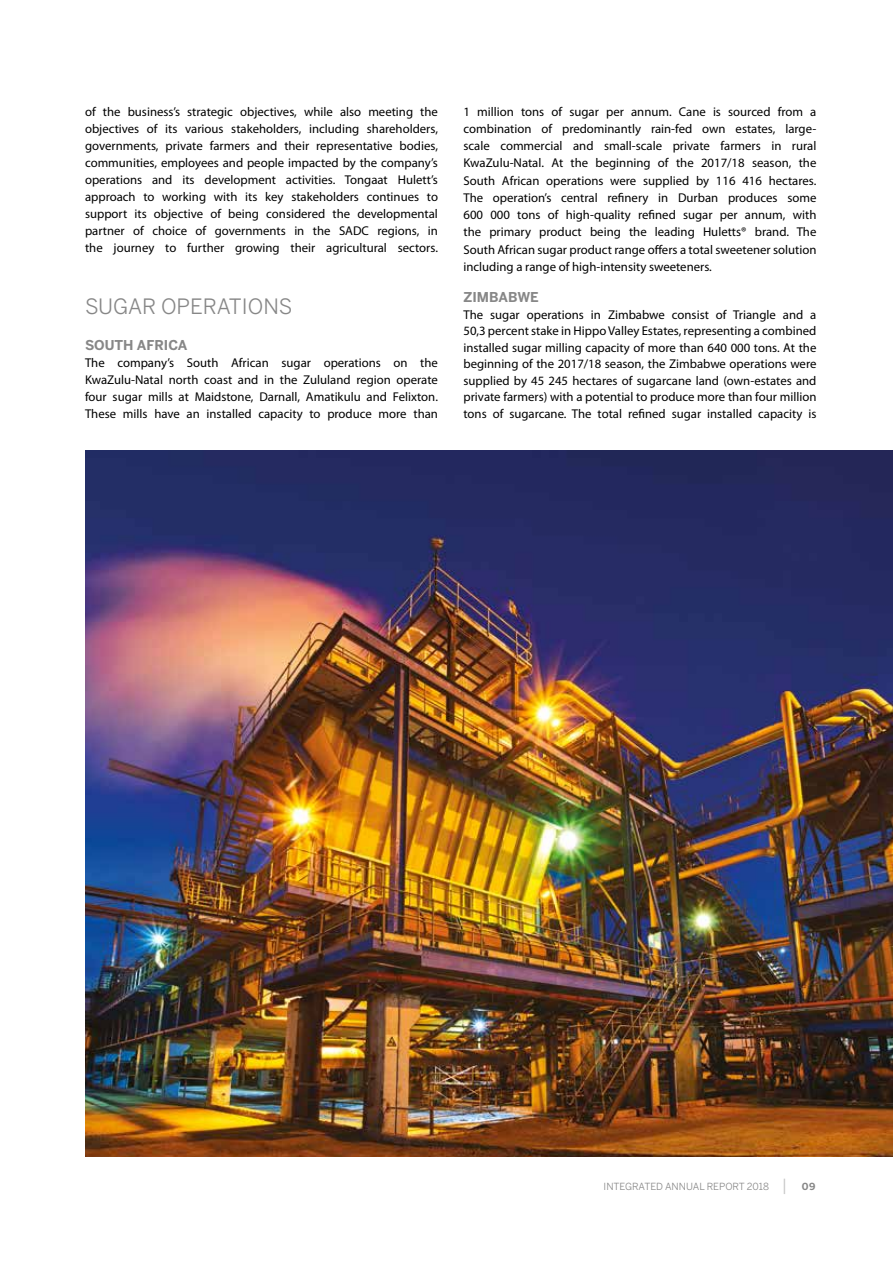
<style>
.page{position:relative;width:893px;height:1263px;background:#fff}
.page>*{position:absolute;margin:0;border:0;box-sizing:border-box;transform-origin:0 0}
.t1{font:21px "Benton Sans";color:#878787}
.t2{font:700 13.5px "Benton Sans";color:#878787}
.t3{font:12.75px/17px "Myriad Pro";color:#000;text-align:justify}
.t4{font:9.75px "Benton Sans";color:#878787}
.t5{font:700 9.75px "Benton Sans";color:#878787}
</style>
<div class="page">
<svg style="left:784px;top:1179px;width:1px;height:15px"></svg>
<img style="left:85px;top:451px;width:808px;height:706px">
<p class="t3" style="left:85px;top:103px;width:354px">of the business’s strategic objectives, while also meeting the objectives of its various stakeholders, including shareholders, governments, private farmers and their representative bodies, communities, employees and people impacted by the company’s operations and its development activities. Tongaat Hulett’s approach to working with its key stakeholders continues to support its objective of being considered the developmental partner of choice of governments in the SADC regions, in the journey to further growing their agricultural sectors.</p>
<h1 class="t1" style="left:85px;top:294px;width:209px">SUGAR OPERATIONS</h1>
<p class="t2" style="left:85px;top:337px;width:104px">SOUTH AFRICA</p>
<p class="t3" style="left:85px;top:354px;width:354px">The company’s South African sugar operations on the KwaZulu-Natal north coast and in the Zululand region operate four sugar mills at Maidstone, Darnall, Amatikulu and Felixton.<br>These mills have an installed capacity to produce more than</p>
<p class="t3" style="left:463px;top:103px;width:354px">1 million tons of sugar per annum. Cane is sourced from a combination of predominantly rain-fed own estates, large&shy;scale commercial and small-scale private farmers in rural KwaZulu-Natal. At the beginning of the 2017/18 season, the South African operations were supplied by 116 416 hectares.<br>The operation’s central refinery in Durban produces some 600 000 tons of high-quality refined sugar per annum, with the primary product being the leading Huletts® brand. The South African sugar product range offers a total sweetener solution including a range of high-intensity sweeteners.</p>
<p class="t2" style="left:463px;top:289px;width:77px">ZIMBABWE</p>
<p class="t3" style="left:463px;top:307px;width:354px;line-height:16.5px">The sugar operations in Zimbabwe consist of Triangle and a 50,3 percent stake in Hippo Valley Estates, representing a combined installed sugar milling capacity of more than 640 000 tons. At the beginning of the 2017/18 season, the Zimbabwe operations were supplied by 45 245 hectares of sugarcane land (own-estates and private farmers) with a potential to produce more than four million tons of sugarcane. The total refined sugar installed capacity is</p>
<p class="t4" style="left:604px;top:1181px;width:167px">INTEGRATED ANNUAL REPORT 2018</p>
<p class="t5" style="left:802px;top:1181px;width:15px">09</p>
</div>
